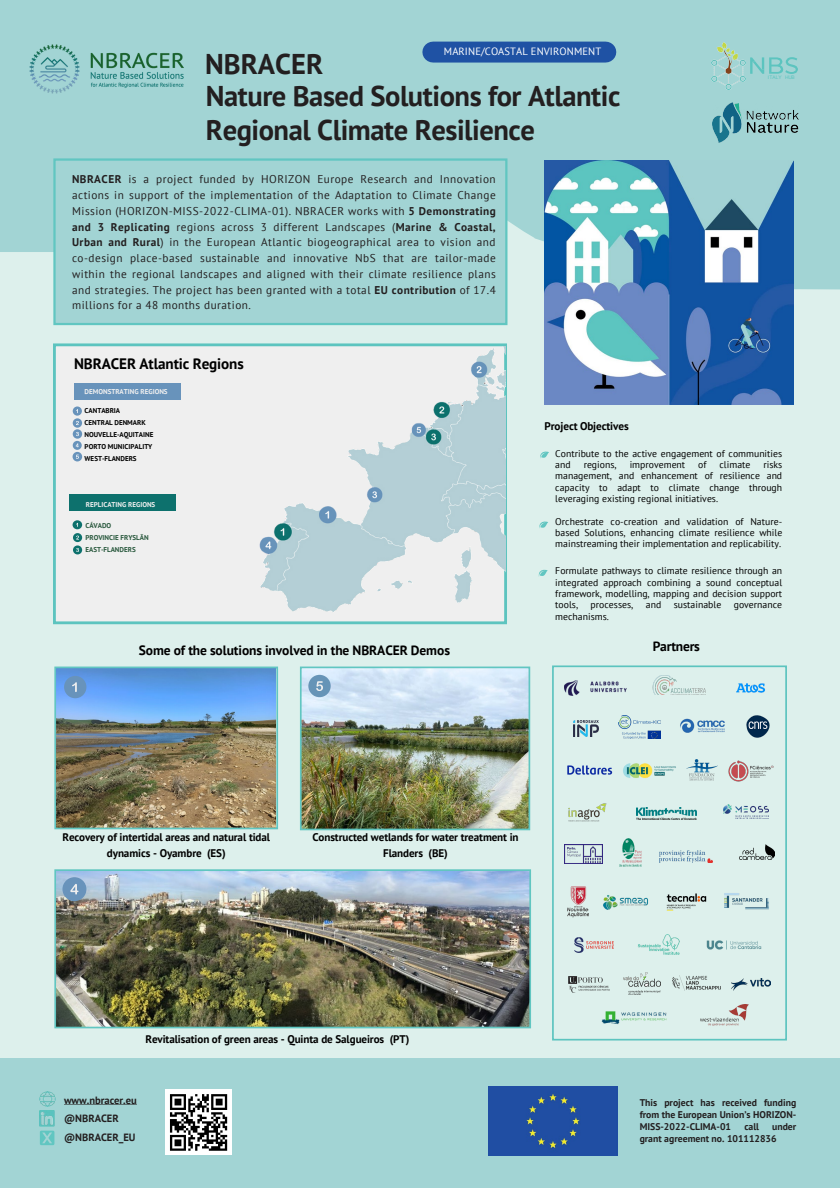
<style>
.page{position:relative;width:840px;height:1188px;background:#fff}
.page>*{position:absolute;margin:0;border:0;box-sizing:border-box;transform-origin:0 0}
.t1{font:700 28.5px/34.5px "PT Sans";letter-spacing:-.015em;color:#231f20}
.t2{font:700 15.15px "PT Sans";letter-spacing:-.005em;color:#000}
.t3{font:700 13.5px "PT Sans";letter-spacing:-.005em;color:#000}
.t4{font:11.25px/15.8px "PT Sans";letter-spacing:.04em;color:#231f20;text-align:justify}
.t5{font:700 11.18px "PT Sans";letter-spacing:-.01em;color:#000}
.t6{font:700 11.1px/15.8px "PT Sans";letter-spacing:-.01em;color:#000;text-align:center}
.t7{font:700 10.5px "PT Sans";color:#231f20}
.t8{font:10.5px "PT Sans";letter-spacing:.01em;color:#fff}
.t9{font:9.75px/11.2px "PT Sans";color:#000;text-align:justify}
.t10{font:700 9.75px/12px "PT Sans";color:#231f20;text-align:justify}
.t11{font:700 7.05px "PT Sans";color:#000}
.t12{font:700 7.05px "PT Sans";letter-spacing:-.005em;color:#efefef}
.t13{font:700 7.05px "PT Sans";color:#2a593e}
.t14{font:4.88px "Arial";letter-spacing:.02em;color:#5cc4bf}
.s1{font-weight:700}
</style>
<div class="page">
<div style="left:0;top:0;width:839px;height:315px;background:#a2d4d4"></div>
<div style="left:0;top:200px;width:839px;height:858px;background:#ddf0ec"></div>
<div style="left:0;top:1058px;width:839px;height:129px;background:#a2d4d4"></div>
<svg style="left:750px;top:57px;width:47px;height:17px"></svg>
<img style="left:711px;top:42px;width:34px;height:47px">
<img style="left:712px;top:102px;width:85px;height:41px">
<div style="left:55px;top:346px;width:450px;height:276px;background:#efefef"></div>
<div style="left:53px;top:343px;width:454px;height:281px;border:3px solid #5cc4bf"></div>
<svg style="left:422px;top:42px;width:194px;height:21px;background:#2457a6"></svg>
<img style="left:29px;top:44px;width:154px;height:50px">
<img style="left:259px;top:347px;width:246px;height:267px">
<div style="left:70px;top:494px;width:106px;height:16px;background:#0d716d"></div>
<div style="left:74px;top:383px;width:106px;height:16px;background:#6893bb"></div>
<svg style="left:73px;top:406px;width:9px;height:9px"></svg>
<div style="left:73px;top:418px;width:9px;height:9px;background:#6893bb;border-radius:50%"></div>
<svg style="left:76px;top:421px;width:3px;height:4px"></svg>
<div style="left:73px;top:429px;width:9px;height:9px;background:#6893bb;border-radius:50%"></div>
<svg style="left:76px;top:432px;width:3px;height:4px"></svg>
<svg style="left:73px;top:441px;width:9px;height:9px"></svg>
<svg style="left:76px;top:443px;width:3px;height:4px"></svg>
<div style="left:72px;top:452px;width:10px;height:9px;background:#6893bb;border-radius:50%"></div>
<svg style="left:76px;top:454px;width:3px;height:5px"></svg>
<div style="left:53px;top:158px;width:454px;height:167px;background:#a2d4d4;border:2px solid #61c6c1"></div>
<svg style="left:540px;top:451px;width:9px;height:8px"></svg>
<svg style="left:538px;top:569px;width:9px;height:8px"></svg>
<svg style="left:539px;top:521px;width:9px;height:8px"></svg>
<img style="left:544px;top:160px;width:249px;height:244px">
<div style="left:488px;top:1086px;width:129px;height:68px;background:#204ea3"></div>
<img style="left:40px;top:1091px;width:15px;height:15px">
<img style="left:39px;top:1110px;width:16px;height:16px">
<svg style="left:40px;top:1130px;width:14px;height:14px"></svg>
<svg style="left:64px;top:1104px;width:73px;height:1px"></svg>
<img style="left:57px;top:872px;width:471px;height:153px">
<div style="left:62px;top:877px;width:24px;height:24px;background:#6893bb;border-radius:50%"></div>
<svg style="left:70px;top:884px;width:8px;height:10px"></svg>
<div style="left:54px;top:869px;width:477px;height:159px;border:2px solid #61c6c1"></div>
<img style="left:303px;top:669px;width:224px;height:158px">
<div style="left:308px;top:674px;width:22px;height:23px;background:#6694b7;border-radius:50%"></div>
<svg style="left:316px;top:681px;width:7px;height:10px"></svg>
<div style="left:300px;top:666px;width:230px;height:164px;border:2px solid #61c6c1"></div>
<img style="left:57px;top:669px;width:218px;height:157px">
<div style="left:54px;top:666px;width:224px;height:163px;border:2px solid #61c6c1"></div>
<div style="left:64px;top:675px;width:22px;height:23px;background:#6893bb;border-radius:50%"></div>
<svg style="left:72px;top:682px;width:5px;height:10px"></svg>
<div style="left:552px;top:665px;width:234px;height:375px;border:2px solid #5cc4bf"></div>
<img style="left:651px;top:675px;width:55px;height:19px">
<img style="left:564px;top:680px;width:62px;height:15px">
<img style="left:732px;top:679px;width:36px;height:17px">
<img style="left:573px;top:721px;width:25px;height:15px">
<img style="left:679px;top:717px;width:48px;height:20px">
<img style="left:617px;top:715px;width:43px;height:23px">
<img style="left:746px;top:715px;width:22px;height:22px">
<img style="left:566px;top:761px;width:46px;height:17px">
<img style="left:686px;top:756px;width:31px;height:28px">
<img style="left:727px;top:759px;width:47px;height:22px">
<img style="left:622px;top:759px;width:54px;height:22px">
<img style="left:564px;top:800px;width:45px;height:21px">
<img style="left:636px;top:807px;width:60px;height:12px">
<img style="left:723px;top:804px;width:45px;height:14px">
<img style="left:618px;top:837px;width:24px;height:30px">
<img style="left:564px;top:844px;width:38px;height:19px">
<img style="left:659px;top:850px;width:53px;height:12px">
<img style="left:739px;top:844px;width:35px;height:15px">
<img style="left:567px;top:885px;width:21px;height:32px">
<img style="left:601px;top:892px;width:48px;height:18px">
<img style="left:723px;top:890px;width:46px;height:21px">
<img style="left:661px;top:892px;width:50px;height:18px">
<img style="left:623px;top:972px;width:37px;height:22px">
<img style="left:566px;top:973px;width:45px;height:22px">
<img style="left:731px;top:978px;width:39px;height:12px">
<img style="left:672px;top:974px;width:48px;height:16px">
<img style="left:598px;top:1008px;width:73px;height:17px">
<img style="left:700px;top:1004px;width:48px;height:21px">
<img style="left:636px;top:933px;width:45px;height:23px">
<img style="left:574px;top:937px;width:39px;height:15px">
<img style="left:704px;top:937px;width:58px;height:15px">
<svg style="left:72px;top:520px;width:10px;height:9px"></svg>
<svg style="left:73px;top:533px;width:9px;height:9px"></svg>
<svg style="left:76px;top:535px;width:3px;height:4px"></svg>
<div style="left:73px;top:545px;width:9px;height:9px;background:#0d716d;border-radius:50%"></div>
<svg style="left:76px;top:548px;width:3px;height:4px"></svg>
<div style="left:165px;top:1089px;width:67px;height:66px;background:#fff"></div>
<svg style="left:170px;top:1094px;width:57px;height:56px"></svg>
<p class="t8" style="left:444px;top:45px;width:159px">MARINE/COASTAL ENVIRONMENT</p>
<p class="t1" style="left:205px;top:46px;width:119px">NBRACER</p>
<p class="t1" style="left:206px;top:78px;width:416px">Nature Based Solutions for Atlantic<br>Regional Climate Resilience</p>
<p class="t4" style="left:72px;top:171px;width:425px"><span class="s1">NBRACER</span> is a project funded by HORIZON Europe Research and Innovation actions in support of the implementation of the Adaptation to Climate Change Mission (HORIZON-MISS-2022-CLIMA-01). NBRACER works with <span class="s1">5 Demonstrating and 3 Replicating</span> regions across 3 different Landscapes (<span class="s1">Marine &amp; Coastal, Urban and Rural</span>) in the European Atlantic biogeographical area to vision and co-design place-based sustainable and innovative NbS that are tailor-made within the regional landscapes and aligned with their climate resilience plans and strategies. The project has been granted with a total <span class="s1">EU contribution</span> of 17.4 millions for a 48 months duration.</p>
<p class="t2" style="left:74px;top:353px;width:171px">NBRACER Atlantic Regions</p>
<p class="t12" style="left:85px;top:386px;width:85px">DEMONSTRATING REGIONS</p>
<p class="t14" style="left:767px;top:74px;width:28px">ITALY HUB</p>
<p class="t11" style="left:85px;top:406px;width:37px">CANTABRIA</p>
<p class="t11" style="left:85px;top:418px;width:63px">CENTRAL DENMARK</p>
<p class="t11" style="left:85px;top:430px;width:70px">NOUVELLE-AQUITAINE</p>
<p class="t11" style="left:85px;top:442px;width:69px">PORTO MUNICIPALITY</p>
<p class="t11" style="left:85px;top:454px;width:54px">WEST-FLANDERS</p>
<p class="t12" style="left:86px;top:499px;width:71px">REPLICATING REGIONS</p>
<p class="t13" style="left:85px;top:520px;width:27px">CÁVADO</p>
<p class="t13" style="left:85px;top:532px;width:65px">PROVINCIE FRYSLÂN</p>
<p class="t13" style="left:85px;top:544px;width:52px">EAST-FLANDERS</p>
<p class="t3" style="left:139px;top:641px;width:312px">Some of the solutions involved in the NBRACER Demos</p>
<p class="t5" style="left:544px;top:418px;width:86px">Project Objectives</p>
<p class="t9" style="left:555px;top:447px;width:228px">Contribute to the active engagement of communities and</p>
<p class="t9" style="left:555px;top:459px;width:228px;text-indent:208px">risks management, and enhancement of resilience and capacity to adapt to climate change through leveraging existing regional initiatives.</p>
<p class="t9" style="left:555px;top:515px;width:228px">Orchestrate co-creation and validation of Nature&shy;based Solutions, enhancing climate resilience while mainstreaming their implementation and replicability.</p>
<p class="t9" style="left:583px;top:459px;width:35px">regions,</p>
<p class="t9" style="left:629px;top:459px;width:57px">improvement</p>
<p class="t9" style="left:698px;top:459px;width:10px">of</p>
<p class="t9" style="left:719px;top:459px;width:32px">climate</p>
<p class="t9" style="left:555px;top:565px;width:228px">Formulate pathways to climate resilience through an integrated approach combining a sound conceptual framework, modelling, mapping and decision support tools,</p>
<p class="t9" style="left:590px;top:599px;width:44px">processes,</p>
<p class="t9" style="left:645px;top:599px;width:17px">and</p>
<p class="t9" style="left:673px;top:599px;width:49px">sustainable</p>
<p class="t9" style="left:733px;top:599px;width:50px">governance</p>
<p class="t9" style="left:555px;top:610px;width:55px">mechanisms.</p>
<p class="t3" style="left:652px;top:637px;width:49px">Partners</p>
<p class="t6" style="left:62px;top:829px;width:209px">Recovery of intertidal areas and natural tidal dynamics - Oyambre (ES)</p>
<p class="t6" style="left:312px;top:829px;width:208px">Constructed wetlands for water treatment in<br>Flanders (BE)</p>
<p class="t6" style="left:145px;top:1031px;width:265px">Revitalisation of green areas - Quinta de Salgueiros (PT)</p>
<p class="t7" style="left:64px;top:1092px;width:74px">www.nbracer.eu</p>
<p class="t7" style="left:64px;top:1111px;width:56px">@NBRACER</p>
<p class="t7" style="left:64px;top:1130px;width:73px">@NBRACER_EU</p>
<p class="t10" style="left:639px;top:1096px;width:158px">This project has received funding from the European Union’s HORIZON-MISS-2022-CLIMA-01</p>
<p class="t10" style="left:639px;top:1120px;width:158px;text-indent:132px">under grant agreement no. 101112836</p>
<p class="t10" style="left:744px;top:1120px;width:16px">call</p>
</div>
